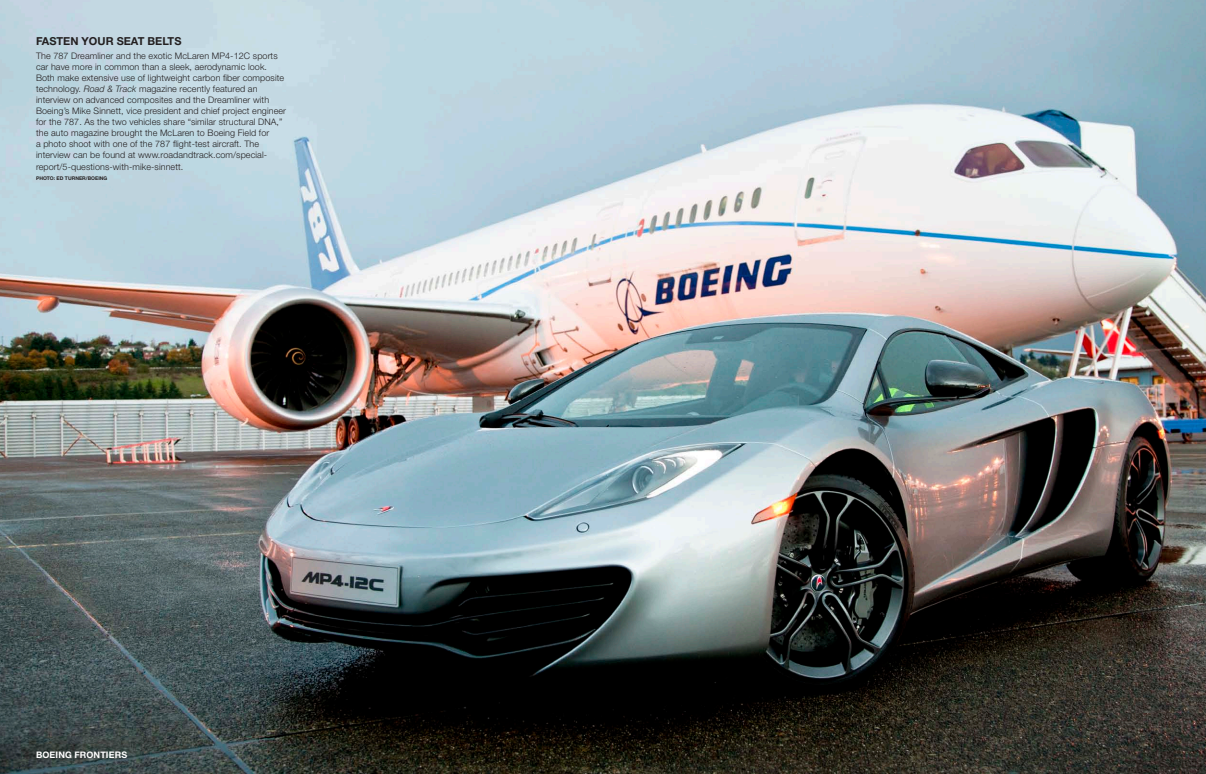
<style>
.page{position:relative;width:1206px;height:774px;background:#fff}
.page>*{position:absolute;margin:0;border:0;box-sizing:border-box;transform-origin:0 0}
.t1{font:700 11px "Helvetica Neue";color:#231f20}
.t2{font:300 9px/11px "Helvetica Neue";letter-spacing:.01em;color:#231f20}
.t3{font:700 9px "Helvetica Neue";letter-spacing:.015em;color:#fff}
.t4{font:700 5px "Helvetica Neue";color:#231f20}
.s1{font-style:italic}
</style>
<div class="page">
<img style="left:0;top:0;width:1206px;height:774px">
<p class="t1" style="left:36px;top:34px;width:147px">FASTEN YOUR SEAT BELTS</p>
<p class="t2" style="left:36px;top:50px;width:252px">The 787 Dreamliner and the exotic McLaren MP4-12C sports car have more in common than a sleek, aerodynamic look.<br>Both make extensive use of lightweight carbon fiber composite technology. <span class="s1">Road &amp; Track</span> magazine recently featured an interview on advanced composites and the Dreamliner with Boeing’s Mike Sinnett, vice president and chief project engineer for the 787. As the two vehicles share “similar structural DNA,” the auto magazine brought the McLaren to Boeing Field for<br>a photo shoot with one of the 787 flight-test aircraft. The interview can be found at www.roadandtrack.com/special-</p>
<p class="t2" style="left:36px;top:161px;width:149px">report/5-questions-with-mike-sinnett.</p>
<p class="t4" style="left:36px;top:175px;width:73px">PHOTO: ED TURNER/BOEING</p>
<p class="t3" style="left:36px;top:749px;width:93px">BOEING FRONTIERS</p>
</div>
